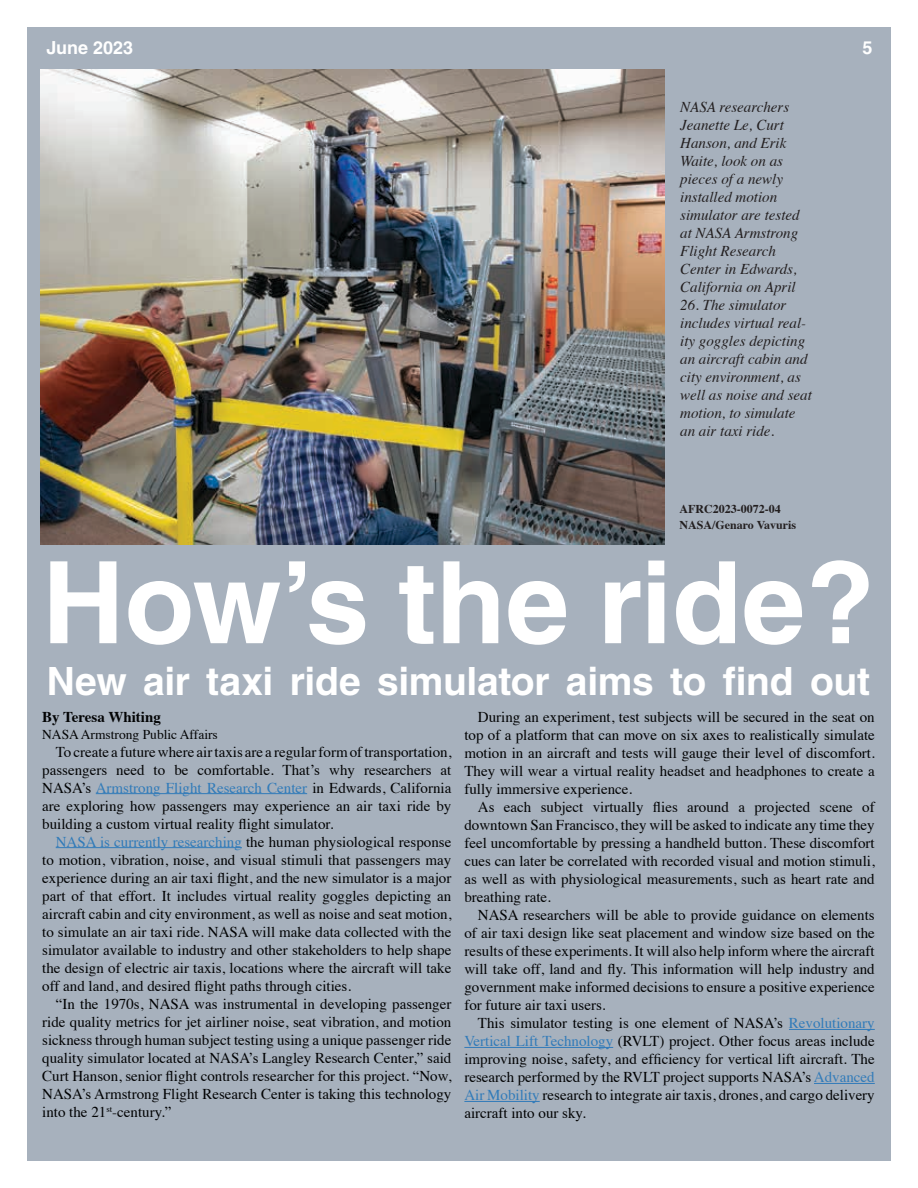
<style>
.page{position:relative;width:918px;height:1188px;background:#fff}
.page>*{position:absolute;margin:0;border:0;box-sizing:border-box;transform-origin:0 0}
.t1{font:700 114px "Helvetica LT Std";color:#fff}
.t2{font:700 39px "Helvetica LT Std";letter-spacing:-.01em;color:#fff}
.t3{font:700 18px "Helvetica LT Std";color:#fff}
.t4{font:15px/18px "Times";color:#010203;text-align:justify}
.t5{font:italic 15px/18px "Times";color:#231f20}
.t6{font:700 15px "Times";color:#020304}
.t7{font:13.5px "Times";color:#020304}
.t8{font:700 12px/16.5px "Times";color:#231f20}
.s1{color:#317bb9}
.s2{color:#020304}
</style>
<div class="page">
<div style="left:27px;top:27px;width:864px;height:1134px;background:#a7b1bd"></div>
<img style="left:41px;top:69px;width:624px;height:476px">
<hr style="left:789px;top:1029px;width:86px;height:1px;background:#317bb9">
<hr style="left:464px;top:1047px;width:149px;height:1px;background:#317bb9">
<hr style="left:814px;top:1083px;width:61px;height:1px;background:#317bb9">
<hr style="left:464px;top:1101px;width:76px;height:1px;background:#317bb9">
<hr style="left:96px;top:793px;width:211px;height:1px;background:#317bb9">
<hr style="left:56px;top:847px;width:186px;height:1px;background:#317bb9">
<p class="t3" style="left:47px;top:37px;width:88px">June 2023</p>
<p class="t3" style="left:863px;top:37px;width:12px">5</p>
<p class="t5" style="left:680px;top:97px;width:121px">NASA researchers<br>Jeanette Le, Curt<br>Hanson, and Erik<br>Waite, look on as pieces of a newly installed motion simulator are tested at NASA Armstrong<br>Flight Research<br>Center in Edwards,<br>California on April</p>
<p class="t5" style="left:680px;top:295px;width:133px">26. The simulator includes virtual real&shy;ity goggles depicting an aircraft cabin and city environment, as well as noise and seat motion, to simulate an air taxi ride.</p>
<p class="t8" style="left:680px;top:499px;width:118px">AFRC2023-0072-04<br>NASA/Genaro Vavuris</p>
<p class="t1" style="left:42px;top:534px;width:834px">How’s the ride?</p>
<p class="t2" style="left:47px;top:658px;width:825px">New air taxi ride simulator aims to find out</p>
<p class="t4" style="left:464px;top:707px;width:412px;text-indent:14px">During an experiment, test subjects will be secured in the seat on top of a platform that can move on six axes to realistically simulate motion in an aircraft and tests will gauge their level of discomfort.<br>They will wear a virtual reality headset and headphones to create a fully immersive experience.</p>
<p class="t4" style="left:464px;top:797px;width:412px;text-indent:14px">As each subject virtually flies around a projected scene of downtown San Francisco, they will be asked to indicate any time they feel uncomfortable by pressing a handheld button. These discomfort cues can later be correlated with recorded visual and motion stimuli, as well as with physiological measurements, such as heart rate and breathing rate.</p>
<p class="t4" style="left:464px;top:905px;width:412px;text-indent:14px">NASA researchers will be able to provide guidance on elements of air taxi design like seat placement and window size based on the results of these experiments. It will also help inform where the aircraft will take off, land and fly. This information will help industry and government make informed decisions to ensure a positive experience for future air taxi users.</p>
<p class="t4" style="left:464px;top:1013px;width:412px;text-indent:14px">This simulator testing is one element of NASA’s <span class="s1">Revolutionary Vertical Lift Technology</span> (RVLT) project. Other focus areas include improving noise, safety, and efficiency for vertical lift aircraft. The research performed by the RVLT project supports NASA’s <span class="s1">Advanced Air Mobility</span> research to integrate air taxis, drones, and cargo delivery aircraft into our sky.</p>
<p class="t6" style="left:42px;top:703px;width:120px">By Teresa Whiting</p>
<p class="t7" style="left:42px;top:721px;width:177px">NASA Armstrong Public Affairs</p>
<p class="t4" style="left:42px;top:741px;width:411px;text-indent:14px"><span class="s2">To create a future where air taxis are a regular form of transportation</span>, passengers need to be comfortable. That’s why researchers at NASA’s <span class="s1">Armstrong Flight Research Center</span> in Edwards, California are exploring how passengers may experience an air taxi ride by building a custom virtual reality flight simulator.</p>
<p class="t4" style="left:42px;top:831px;width:411px;text-indent:14px"><span class="s1">NASA is currently researching</span> the human physiological response to motion, vibration, noise, and visual stimuli that passengers may experience during an air taxi flight, and the new simulator is a major part of that effort. It includes virtual reality goggles depicting an aircraft cabin and city environment, as well as noise and seat motion, to simulate an air taxi ride. NASA will make data collected with the simulator available to industry and other stakeholders to help shape the design of electric air taxis, locations where the aircraft will take off and land, and desired flight paths through cities.</p>
<p class="t4" style="left:42px;top:993px;width:411px;text-indent:14px">“In the 1970s, NASA was instrumental in developing passenger ride quality metrics for jet airliner noise, seat vibration, and motion sickness through human subject testing using a unique passenger ride quality simulator located at NASA’s Langley Research Center,” said Curt Hanson, senior flight controls researcher for this project. “Now, NASA’s Armstrong Flight Research Center is taking this technology into the 21<sup>st</sup>-century.”</p>
</div>
